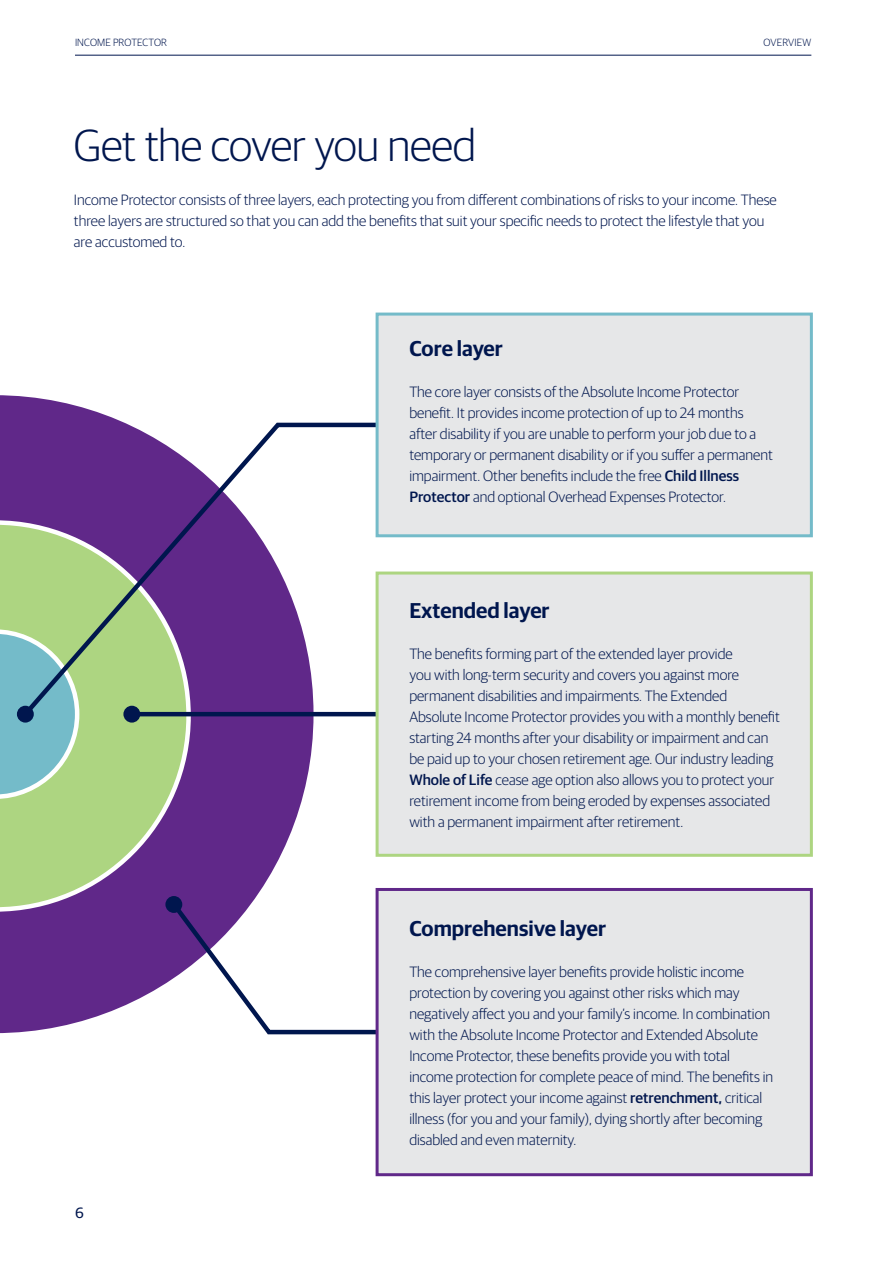
<style>
.page{position:relative;width:893px;height:1263px;background:#fff}
.page>*{position:absolute;margin:0;border:0;box-sizing:border-box;transform-origin:0 0}
.t1{font:300 45px "Guardian Sans";letter-spacing:-.01em;color:#00164e}
.t2{font:600 21.45px "Guardian Sans";color:#00164e}
.t3{font:300 15px/21px "Guardian Sans";color:#00164e}
.t4{font:15px "Guardian Sans";color:#00164e}
.t5{font:300 10.5px "Guardian Sans";letter-spacing:.01em;color:#00164e}
.s1{font-weight:500}
</style>
<div class="page">
<svg style="left:0;top:395px;width:314px;height:639px"></svg>
<svg style="left:0;top:520px;width:191px;height:392px;background:#9dab88"></svg>
<svg style="left:0;top:629px;width:79px;height:170px;background:#89c5bf"></svg>
<hr style="left:75px;top:55px;width:736px;height:1px;background:#00164e">
<svg style="left:19px;top:420px;width:382px;height:300px"></svg>
<hr style="left:132px;top:712px;width:260px;height:4px;background:#00164e">
<svg style="left:168px;top:899px;width:208px;height:137px"></svg>
<div style="left:376px;top:313px;width:437px;height:224px;background:#e6e7e8;border:3px solid #74bbc9"></div>
<div style="left:165px;top:896px;width:17px;height:17px;background:#00164e;border-radius:50%"></div>
<div style="left:123px;top:706px;width:17px;height:17px;background:#00164e;border-radius:50%"></div>
<div style="left:17px;top:706px;width:17px;height:17px;background:#00164e;border-radius:50%"></div>
<div style="left:376px;top:888px;width:437px;height:288px;background:#e6e7e8;border:3px solid #602889"></div>
<div style="left:376px;top:571px;width:437px;height:286px;background:#e6e7e8;border:3px solid #add581"></div>
<p class="t5" style="left:75px;top:35px;width:94px">INCOME PROTECTOR</p>
<p class="t5" style="left:764px;top:35px;width:49px">OVERVIEW</p>
<h1 class="t1" style="left:74px;top:114px;width:404px">Get the cover you need</h1>
<p class="t3" style="left:74px;top:189px;width:704px">Income Protector consists of three layers, each protecting you from different combinations of risks to your income. These three layers are structured so that you can add the benefits that suit your specific needs to protect the lifestyle that you are accustomed to.</p>
<h2 class="t2" style="left:409px;top:333px;width:95px">Core layer</h2>
<p class="t3" style="left:409px;top:380px;width:365px">The core layer consists of the Absolute Income Protector benefit. It provides income protection of up to 24 months after disability if you are unable to perform your job due to a temporary or permanent disability or if you suffer a permanent impairment. Other benefits include the free <span class="s1">Child Illness Protector</span> and optional Overhead Expenses Protector.</p>
<h2 class="t2" style="left:409px;top:594px;width:142px">Extended layer</h2>
<p class="t3" style="left:409px;top:642px;width:372px">The benefits forming part of the extended layer provide<br>you with long-term security and covers you against more permanent disabilities and impairments. The Extended Absolute Income Protector provides you with a monthly benefit starting 24 months after your disability or impairment and can be paid up to your chosen retirement age. Our industry leading <span class="s1">Whole of Life</span> cease age option also allows you to protect your retirement income from being eroded by expenses associated with a permanent impairment after retirement.</p>
<p class="t4" style="left:75px;top:1202px;width:10px">6</p>
<h2 class="t2" style="left:409px;top:912px;width:198px">Comprehensive layer</h2>
<p class="t3" style="left:409px;top:960px;width:365px">The comprehensive layer benefits provide holistic income protection by covering you against other risks which may negatively affect you and your family’s income. In combination with the Absolute Income Protector and Extended Absolute Income Protector, these benefits provide you with total income protection for complete peace of mind. The benefits in this layer protect your income against <span class="s1">retrenchment,</span> critical illness (for you and your family), dying shortly after becoming disabled and even maternity.</p>
</div>
